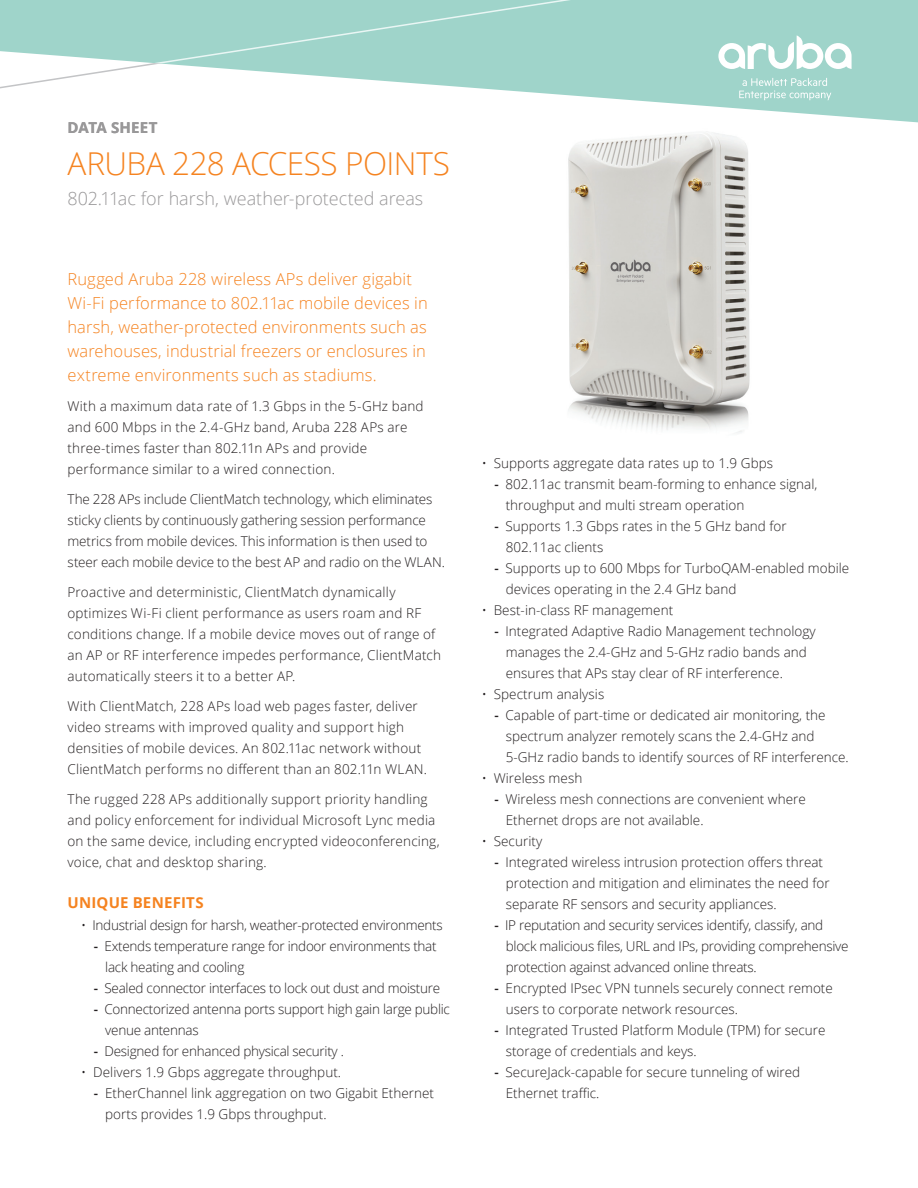
<style>
.page{position:relative;width:918px;height:1188px;background:#fff}
.page>*{position:absolute;margin:0;border:0;box-sizing:border-box;transform-origin:0 0}
.t1{font:300 31.5px "Open Sans";letter-spacing:-.015em;color:#f58320}
.t2{font:300 18px "Open Sans";color:#999899}
.t3{font:300 16.5px/24px "Open Sans";letter-spacing:.005em;color:#f58320}
.t4{font:700 15px "Open Sans";letter-spacing:.015em;color:#f58320}
.t5{font:700 15px "Open Sans";letter-spacing:.01em;color:#999899}
.t6{font:300 13.5px/21px "Open Sans";color:#231f20}
.t7{font:300 13.5px/21px "Open Sans";letter-spacing:-.02em;color:#231f20}
.s1{font-weight:600}
</style>
<div class="page">
<svg style="left:0;top:0;width:918px;height:123px;fill:#9fd4ca"></svg>
<svg style="left:718px;top:35px;width:134px;height:65px"></svg>
<img style="left:548px;top:115px;width:222px;height:318px">
<p class="t5" style="left:68px;top:117px;width:92px">DATA SHEET</p>
<h1 class="t1" style="left:68px;top:142px;width:384px">ARUBA 228 ACCESS POINTS</h1>
<h2 class="t2" style="left:68px;top:186px;width:357px">802.11ac for harsh, weather-protected areas</h2>
<p class="t3" style="left:68px;top:267px;width:362px">Rugged Aruba 228 wireless APs deliver gigabit Wi-Fi performance to 802.11ac mobile devices in harsh, weather-protected environments such as warehouses, industrial freezers or enclosures in extreme environments such as stadiums.</p>
<p class="t6" style="left:68px;top:395px;width:358px">With a maximum data rate of 1.3 Gbps in the 5-GHz band and 600 Mbps in the 2.4-GHz band, Aruba 228 APs are three-times faster than 802.11n APs and provide performance similar to a wired connection.</p>
<p class="t6" style="left:68px;top:488px;width:379px">The 228 APs include ClientMatch technology, which eliminates sticky clients by continuously gathering session performance metrics from mobile devices. This information is then used to steer each mobile device to the best AP and radio on the WLAN.</p>
<p class="t6" style="left:68px;top:581px;width:375px">Proactive and deterministic, ClientMatch dynamically optimizes Wi-Fi client performance as users roam and RF conditions change. If a mobile device moves out of range of an AP or RF interference impedes performance, ClientMatch automatically steers it to a better AP.</p>
<p class="t6" style="left:68px;top:695px;width:361px">With ClientMatch, 228 APs load web pages faster, deliver video streams with improved quality and support high densities of mobile devices. An 802.11ac network without ClientMatch performs no different than an 802.11n WLAN.</p>
<p class="t6" style="left:68px;top:788px;width:374px">The rugged 228 APs additionally support priority handling and policy enforcement for individual Microsoft Lync media on the same device, including encrypted videoconferencing, voice, chat and desktop sharing.</p>
<p class="t4" style="left:68px;top:892px;width:138px">UNIQUE BENEFITS</p>
<p class="t7" style="left:81px;top:914px;width:363px">• Industrial design for harsh, weather-protected environments</p>
<p class="t7" style="left:105px;top:935px;width:333px;text-indent:-11px"><span class="s1">-</span> Extends temperature range for indoor environments that lack heating and cooling</p>
<p class="t7" style="left:94px;top:977px;width:348px"><span class="s1">-</span> Sealed connector interfaces to lock out dust and moisture</p>
<p class="t7" style="left:105px;top:998px;width:346px;text-indent:-11px"><span class="s1">-</span> Connectorized antenna ports support high gain large public venue antennas</p>
<p class="t7" style="left:94px;top:1040px;width:252px"><span class="s1">-</span> Designed for enhanced physical security .</p>
<p class="t6" style="left:81px;top:1061px;width:261px">• Delivers 1.9 Gbps aggregate throughput.</p>
<p class="t6" style="left:105px;top:1082px;width:330px;text-indent:-11px"><span class="s1">-</span> EtherChannel link aggregation on two Gigabit Ethernet ports provides 1.9 Gbps throughput.</p>
<p class="t6" style="left:482px;top:452px;width:293px">• Supports aggregate data rates up to 1.9 Gbps</p>
<p class="t6" style="left:506px;top:473px;width:313px;text-indent:-11px"><span class="s1">-</span> 802.11ac transmit beam-forming to enhance signal, throughput and multi stream operation</p>
<p class="t6" style="left:506px;top:515px;width:282px;text-indent:-11px"><span class="s1">-</span> Supports 1.3 Gbps rates in the 5 GHz band for<br>802.11ac clients</p>
<p class="t6" style="left:506px;top:557px;width:345px;text-indent:-11px"><span class="s1">-</span> Supports up to 600 Mbps for TurboQAM-enabled mobile devices operating in the 2.4 GHz band</p>
<p class="t6" style="left:482px;top:599px;width:193px">• Best-in-class RF management</p>
<p class="t6" style="left:506px;top:620px;width:311px;text-indent:-11px"><span class="s1">-</span> Integrated Adaptive Radio Management technology manages the 2.4-GHz and 5-GHz radio bands and ensures that APs stay clear of RF interference.</p>
<p class="t6" style="left:482px;top:683px;width:124px">• Spectrum analysis</p>
<p class="t6" style="left:506px;top:704px;width:345px;text-indent:-11px"><span class="s1">-</span> Capable of part-time or dedicated air monitoring, the spectrum analyzer remotely scans the 2.4-GHz and<br>5-GHz radio bands to identify sources of RF interference.</p>
<p class="t6" style="left:482px;top:767px;width:102px">• Wireless mesh</p>
<p class="t6" style="left:506px;top:788px;width:301px;text-indent:-11px"><span class="s1">-</span> Wireless mesh connections are convenient where<br>Ethernet drops are not available.</p>
<p class="t6" style="left:482px;top:830px;width:62px">• Security</p>
<p class="t6" style="left:506px;top:851px;width:325px;text-indent:-11px"><span class="s1">-</span> Integrated wireless intrusion protection offers threat protection and mitigation and eliminates the need for separate RF sensors and security appliances.</p>
<p class="t7" style="left:506px;top:914px;width:344px;text-indent:-11px"><span class="s1">-</span> IP reputation and security services identify, classify, and block malicious files, URL and IPs, providing comprehensive protection against advanced online threats.</p>
<p class="t6" style="left:506px;top:977px;width:329px;text-indent:-11px"><span class="s1">-</span> Encrypted IPsec VPN tunnels securely connect remote users to corporate network resources.</p>
<p class="t6" style="left:506px;top:1019px;width:321px;text-indent:-11px"><span class="s1">-</span> Integrated Trusted Platform Module (TPM) for secure storage of credentials and keys.</p>
<p class="t6" style="left:506px;top:1061px;width:296px;text-indent:-11px"><span class="s1">-</span> SecureJack-capable for secure tunneling of wired<br>Ethernet traffic.</p>
</div>
